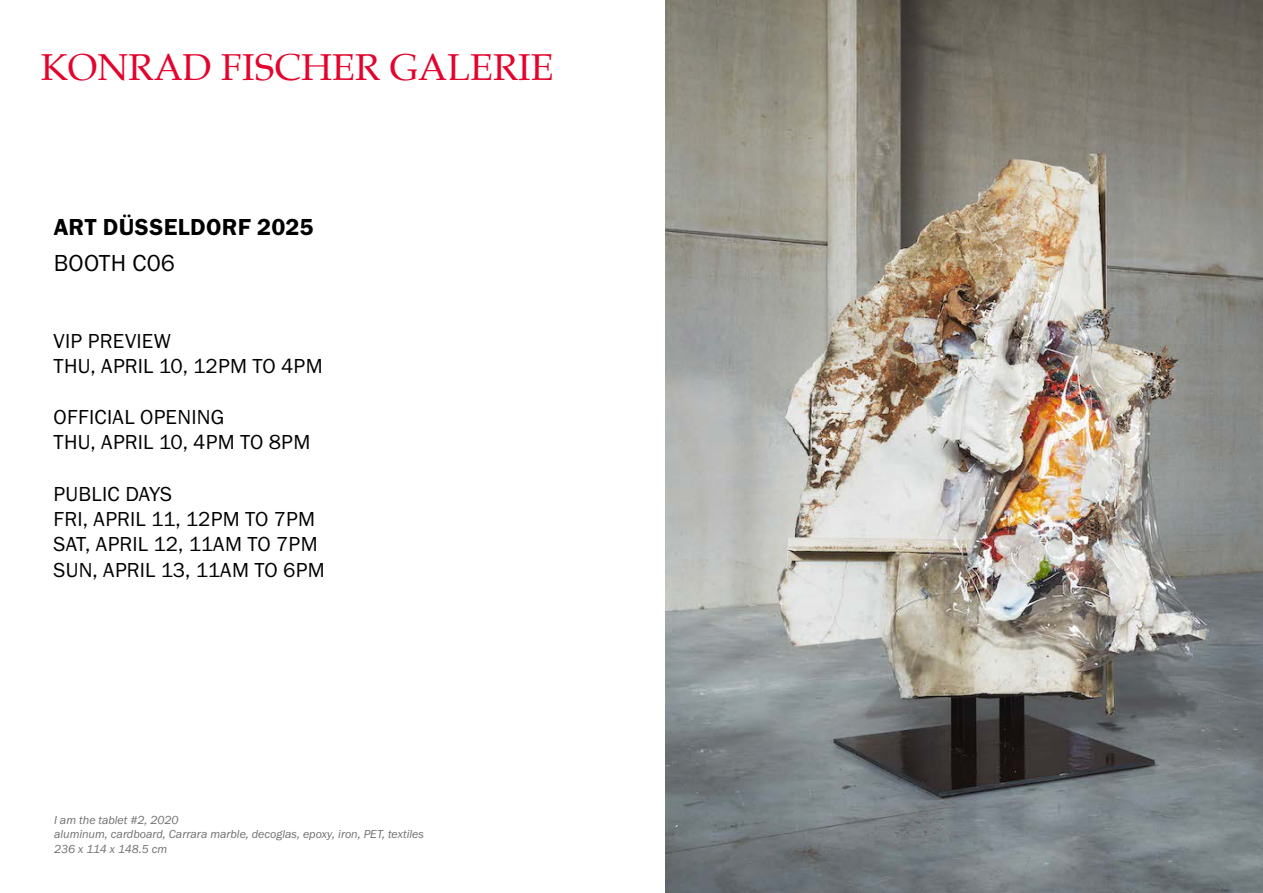
<style>
.page{position:relative;width:1263px;height:893px;background:#fff}
.page>*{position:absolute;margin:0;border:0;box-sizing:border-box;transform-origin:0 0}
.t1{font:37.5px "Palatino";color:#e4032c}
.t2{font:600 24px "Franklin Gothic FS";letter-spacing:.015em;color:#000}
.t3{font:24px "Franklin Gothic FS";letter-spacing:.01em;color:#000}
.t4{font:21px/25.2px "Franklin Gothic FS";letter-spacing:.005em;color:#000}
.t5{font:italic 12px/14.4px "Franklin Gothic FS";color:#706f6f}
</style>
<div class="page">
<img style="left:666px;top:0;width:597px;height:893px">
<h1 class="t1" style="left:41px;top:36px;width:515px">KONRAD FISCHER GALERIE</h1>
<p class="t2" style="left:54px;top:213px;width:261px">ART DÜSSELDORF 2025</p>
<p class="t3" style="left:54px;top:249px;width:123px">BOOTH C06</p>
<p class="t4" style="left:54px;top:329px;width:271px">VIP PREVIEW<br>THU, APRIL 10, 12PM TO 4PM</p>
<p class="t4" style="left:54px;top:404px;width:258px">OFFICIAL OPENING<br>THU, APRIL 10, 4PM TO 8PM</p>
<p class="t4" style="left:54px;top:482px;width:273px">PUBLIC DAYS<br>FRI, APRIL 11, 12PM TO 7PM<br>SAT, APRIL 12, 11AM TO 7PM<br>SUN, APRIL 13, 11AM TO 6PM</p>
<p class="t5" style="left:54px;top:813px;width:372px">I am the tablet #2, 2020<br>aluminum, cardboard, Carrara marble, decoglas, epoxy, iron, PET, textiles<br>236 x 114 x 148.5 cm</p>
</div>
